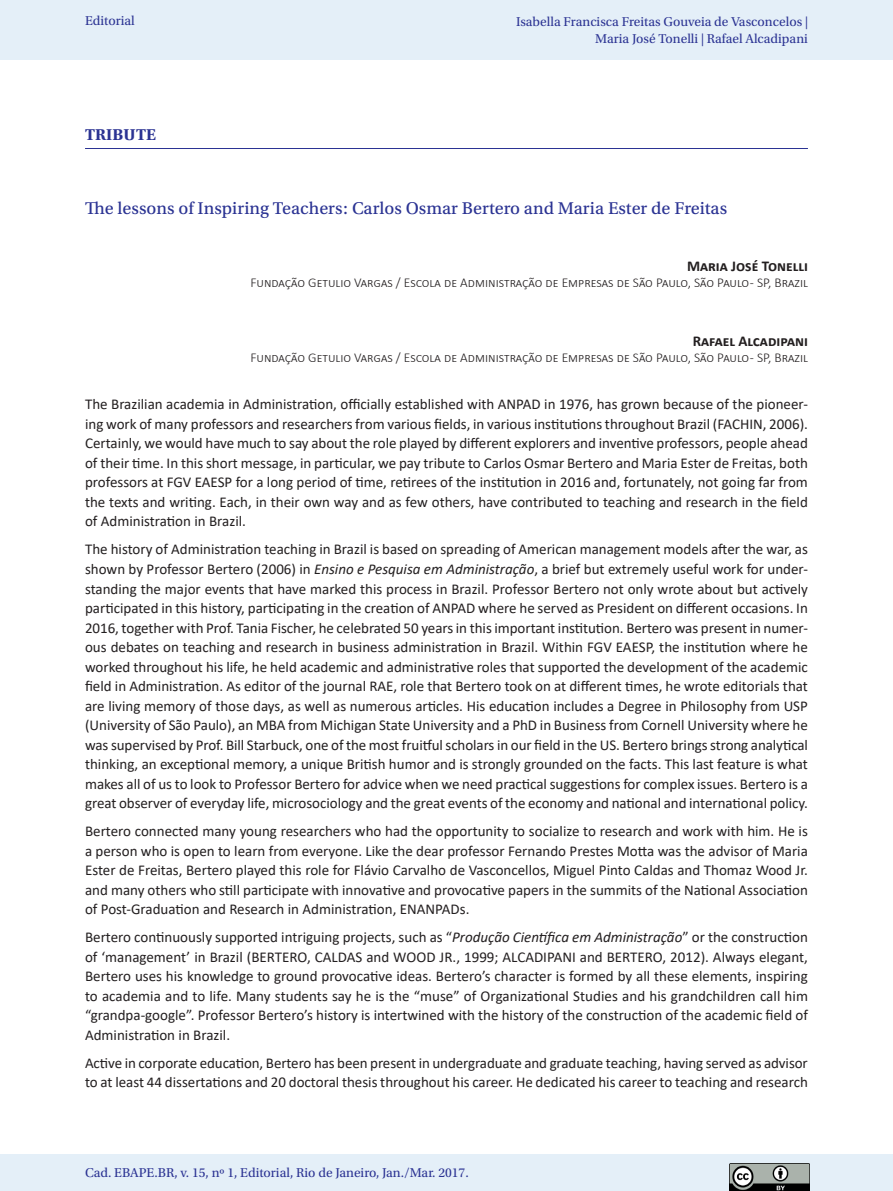
<style>
.page{position:relative;width:893px;height:1191px;background:#fff}
.page>*{position:absolute;margin:0;border:0;box-sizing:border-box;transform-origin:0 0}
._07_2_sub2{font:18px "Utopia Std Capt";color:#2b3393}
._07_1_sub_1{font:700 16.5px "Utopia Std";letter-spacing:.01em;color:#2b3393}
._06_0_texto{font:15px/19.5px "Calibri";letter-spacing:-.005em;color:#231f20;text-align:justify}
._02_autores{font:700 15px "Calibri";color:#231f20}
._02_autores_-_tit{font:300 13.5px "Calibri";color:#231f20}
.t1{font:13.5px/16.5px "Utopia Std";color:#2b3393;text-align:right}
.s1{font-style:italic}
</style>
<div class="page">
<div style="left:0;top:0;width:893px;height:60px;background:#e4eff8"></div>
<div style="left:0;top:1154px;width:893px;height:37px;background:#e4eff8"></div>
<img style="left:730px;top:1163px;width:80px;height:28px">
<hr style="left:85px;top:148px;width:723px;height:1px;background:#2b3393">
<p class="t1" style="left:85px;top:13px;width:51px">Editorial</p>
<p class="t1" style="left:516px;top:14px;width:293px">Isabella Francisca Freitas Gouveia de Vasconcelos |<br>Maria José Tonelli | Rafael Alcadipani</p>
<p class="_07_1_sub_1" style="left:85px;top:125px;width:73px">TRIBUTE</p>
<p class="_07_2_sub2" style="left:85px;top:199px;width:644px">The lessons of Inspiring Teachers: Carlos Osmar Bertero and Maria Ester de Freitas</p>
<p class="_02_autores" style="left:687px;top:255px;width:122px">Maria José Tonelli</p>
<p class="_02_autores_-_tit" style="left:250px;top:274px;width:559px">Fundação Getulio Vargas / Escola de Administração de Empresas de São Paulo, São Paulo - SP, Brazil</p>
<p class="_02_autores" style="left:693px;top:330px;width:117px">Rafael Alcadipani</p>
<p class="_02_autores_-_tit" style="left:250px;top:349px;width:559px">Fundação Getulio Vargas / Escola de Administração de Empresas de São Paulo, São Paulo - SP, Brazil</p>
<p class="_06_0_texto" style="left:85px;top:394px;width:724px">The Brazilian academia in Administration, officially established with ANPAD in 1976, has grown because of the pioneer&shy;ing work of many professors and researchers from various fields, in various institutions throughout Brazil (FACHIN, 2006).<br>Certainly, we would have much to say about the role played by different explorers and inventive professors, people ahead of their time. In this short message, in particular, we pay tribute to Carlos Osmar Bertero and Maria Ester de Freitas, both professors at FGV EAESP for a long period of time, retirees of the institution in 2016 and, fortunately, not going far from the texts and writing. Each, in their own way and as few others, have contributed to teaching and research in the field of Administration in Brazil.</p>
<p class="_06_0_texto" style="left:85px;top:539px;width:724px">The history of Administration teaching in Brazil is based on spreading of American management models after the war, as shown by Professor Bertero (2006) in <span class="s1">Ensino e Pesquisa em Administração</span>, a brief but extremely useful work for under&shy;standing the major events that have marked this process in Brazil. Professor Bertero not only wrote about but actively participated in this history, participating in the creation of ANPAD where he served as President on different occasions. In 2016, together with Prof. Tania Fischer, he celebrated 50 years in this important institution. Bertero was present in numer&shy;ous debates on teaching and research in business administration in Brazil. Within FGV EAESP, the institution where he worked throughout his life, he held academic and administrative roles that supported the development of the academic field in Administration. As editor of the journal RAE, role that Bertero took on at different times, he wrote editorials that are living memory of those days, as well as numerous articles. His education includes a Degree in Philosophy from USP (University of São Paulo), an MBA from Michigan State University and a PhD in Business from Cornell University where he was supervised by Prof. Bill Starbuck, one of the most fruitful scholars in our field in the US. Bertero brings strong analytical thinking, an exceptional memory, a unique British humor and is strongly grounded on the facts. This last feature is what makes all of us to look to Professor Bertero for advice when we need practical suggestions for complex issues. Bertero is a great observer of everyday life, microsociology and the great events of the economy and national and international policy.</p>
<p class="_06_0_texto" style="left:85px;top:821px;width:724px">Bertero connected many young researchers who had the opportunity to socialize to research and work with him. He is a person who is open to learn from everyone. Like the dear professor Fernando Prestes Motta was the advisor of Maria Ester de Freitas, Bertero played this role for Flávio Carvalho de Vasconcellos, Miguel Pinto Caldas and Thomaz Wood Jr. and many others who still participate with innovative and provocative papers in the summits of the National Association of Post-Graduation and Research in Administration, ENANPADs.</p>
<p class="_06_0_texto" style="left:85px;top:927px;width:724px">Bertero continuously supported intriguing projects, such as “<span class="s1">Produção Científica em Administração</span>” or the construction of ‘management’ in Brazil (BERTERO, CALDAS and WOOD JR., 1999; ALCADIPANI and BERTERO, 2012). Always elegant, Bertero uses his knowledge to ground provocative ideas. Bertero’s character is formed by all these elements, inspiring to academia and to life. Many students say he is the “muse” of Organizational Studies and his grandchildren call him “grandpa-google”. Professor Bertero’s history is intertwined with the history of the construction of the academic field of Administration in Brazil.</p>
<p class="_06_0_texto" style="left:85px;top:1052px;width:724px">Active in corporate education, Bertero has been present in undergraduate and graduate teaching, having served as advisor to at least 44 dissertations and 20 doctoral thesis throughout his career. He dedicated his career to teaching and research</p>
<p class="t1" style="left:85px;top:1164px;width:385px">Cad. EBAPE.BR, v. 15, nº 1, Editorial, Rio de Janeiro, Jan./Mar. 2017.</p>
</div>
